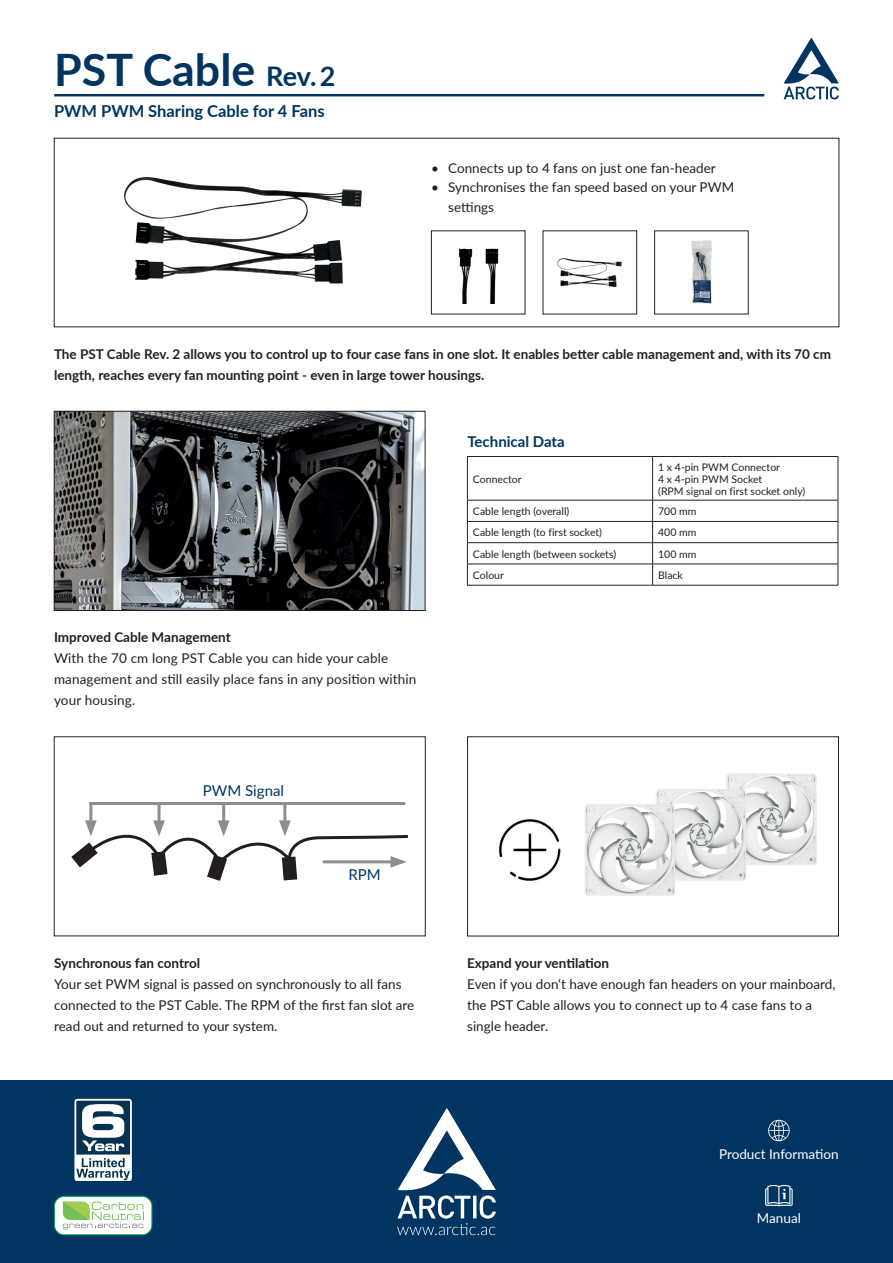
<style>
.page{position:relative;width:893px;height:1263px;background:#fff}
.page>*{position:absolute;margin:0;border:0;box-sizing:border-box;transform-origin:0 0}
.t1{font:700 44.7px "Lato";color:#003562}
.t2{font:700 16.5px "Lato";color:#003562}
.t3{font:700 15px "Lato";color:#003562}
.t4{font:15px "Lato";color:#003562}
.t5{font:13.5px/21px "Lato";color:#231f20}
.t6{font:700 13.5px/21px "Lato";color:#231f20}
.t7{font:13.5px "Lato";color:#fff}
.t8{font:10.5px/12px "Lato";color:#231f20}
.s1{font-size:27px}
</style>
<div class="page">
<div style="left:0;top:1080px;width:893px;height:183px;background:#003562"></div>
<svg style="left:54px;top:736px;width:372px;height:200px"></svg>
<hr style="left:89px;top:802px;width:316px;height:3px;background:#8a8e91">
<hr style="left:89px;top:802px;width:3px;height:24px;background:#8a8e91">
<hr style="left:158px;top:802px;width:3px;height:24px;background:#8a8e91">
<hr style="left:222px;top:802px;width:3px;height:24px;background:#8a8e91">
<hr style="left:283px;top:802px;width:3px;height:24px;background:#8a8e91">
<svg style="left:70px;top:817px;width:341px;height:65px"></svg>
<svg style="left:784px;top:37px;width:55px;height:62px"></svg>
<svg style="left:397px;top:1108px;width:99px;height:127px"></svg>
<img style="left:459px;top:248px;width:40px;height:56px">
<img style="left:557px;top:258px;width:65px;height:29px">
<img style="left:691px;top:240px;width:21px;height:64px">
<img style="left:499px;top:773px;width:318px;height:123px">
<div style="left:467px;top:736px;width:372px;height:200px;border:1px solid #231f20"></div>
<img style="left:56px;top:413px;width:367px;height:196px">
<div style="left:54px;top:411px;width:371px;height:200px;border:1px solid #231f20"></div>
<img style="left:124px;top:177px;width:238px;height:107px">
<hr style="left:54px;top:94px;width:710px;height:2px;background:#003562">
<div style="left:54px;top:1196px;width:98px;height:39px;background:#fff;border-radius:10px"></div>
<div style="left:54px;top:1196px;width:98px;height:39px;border:1px solid #00ac5c;border-radius:10px"></div>
<svg style="left:63px;top:1202px;width:81px;height:27px"></svg>
<div style="left:74px;top:1099px;width:58px;height:81px;background:linear-gradient(to bottom,#f3f5f6,#feffff);border-radius:3px"></div>
<svg style="left:76px;top:1101px;width:54px;height:79px;background:#8b9fae"></svg>
<svg style="left:768px;top:1120px;width:22px;height:21px"></svg>
<svg style="left:765px;top:1185px;width:28px;height:21px"></svg>
<hr style="left:467px;top:456px;width:186px;height:1px;background:#231f20">
<hr style="left:467px;top:457px;width:1px;height:43px;background:#231f20">
<hr style="left:653px;top:456px;width:185px;height:1px;background:#231f20">
<hr style="left:652px;top:457px;width:1px;height:43px;background:#231f20">
<hr style="left:838px;top:457px;width:1px;height:43px;background:#231f20">
<hr style="left:467px;top:500px;width:186px;height:1px;background:#231f20">
<hr style="left:653px;top:500px;width:185px;height:1px;background:#231f20">
<hr style="left:467px;top:521px;width:186px;height:1px;background:#231f20">
<hr style="left:653px;top:521px;width:185px;height:1px;background:#231f20">
<hr style="left:467px;top:542px;width:186px;height:1px;background:#231f20">
<hr style="left:653px;top:542px;width:185px;height:1px;background:#231f20">
<hr style="left:467px;top:564px;width:186px;height:1px;background:#231f20">
<svg style="left:467px;top:500px;width:1px;height:85px"></svg>
<hr style="left:653px;top:564px;width:185px;height:1px;background:#231f20">
<svg style="left:652px;top:500px;width:1px;height:85px"></svg>
<svg style="left:838px;top:500px;width:1px;height:85px"></svg>
<hr style="left:467px;top:585px;width:186px;height:1px;background:#231f20">
<hr style="left:653px;top:585px;width:185px;height:1px;background:#231f20">
<h1 class="t1" style="left:54px;top:37px;width:283px">PST Cable <span class="s1">Rev. 2</span></h1>
<p class="t2" style="left:54px;top:99px;width:272px">PWM PWM Sharing Cable for 4 Fans</p>
<p class="t5" style="left:431px;top:157px;width:286px">• Connects up to 4 fans on just one fan-header</p>
<p class="t5" style="left:448px;top:177px;width:288px;line-height:19.5px;text-indent:-17px">• Synchronises the fan speed based on your PWM settings</p>
<p class="t6" style="left:54px;top:343px;width:778px">The PST Cable Rev. 2 allows you to control up to four case fans in one slot. It enables better cable management and, with its 70 cm length, reaches every fan mounting point - even in large tower housings.</p>
<p class="t3" style="left:467px;top:431px;width:99px">Technical Data</p>
<p class="t8" style="left:473px;top:472px;width:50px">Connector</p>
<p class="t8" style="left:658px;top:460px;width:149px">1 x 4-pin PWM Connector<br>4 x 4-pin PWM Socket<br>(RPM signal on first socket only)</p>
<p class="t6" style="left:54px;top:626px;width:178px">Improved Cable Management</p>
<p class="t5" style="left:54px;top:647px;width:364px">With the 70 cm long PST Cable you can hide your cable management and still easily place fans in any position within your housing.</p>
<p class="t4" style="left:203px;top:780px;width:83px">PWM Signal</p>
<p class="t4" style="left:348px;top:864px;width:34px">RPM</p>
<p class="t6" style="left:54px;top:952px;width:147px">Synchronous fan control</p>
<p class="t5" style="left:54px;top:973px;width:362px">Your set PWM signal is passed on synchronously to all fans connected to the PST Cable. The RPM of the first fan slot are read out and returned to your system.</p>
<p class="t8" style="left:473px;top:505px;width:98px">Cable length (overall)</p>
<p class="t8" style="left:658px;top:505px;width:40px">700 mm</p>
<p class="t8" style="left:473px;top:526px;width:131px">Cable length (to first socket)</p>
<p class="t8" style="left:658px;top:526px;width:40px">400 mm</p>
<p class="t8" style="left:473px;top:547px;width:145px">Cable length (between sockets)</p>
<p class="t8" style="left:658px;top:547px;width:40px">100 mm</p>
<p class="t8" style="left:473px;top:568px;width:32px">Colour</p>
<p class="t8" style="left:658px;top:568px;width:26px">Black</p>
<p class="t6" style="left:467px;top:952px;width:144px">Expand your ventilation</p>
<p class="t5" style="left:467px;top:973px;width:370px">Even if you don‘t have enough fan headers on your mainboard, the PST Cable allows you to connect up to 4 case fans to a single header.</p>
<p class="t7" style="left:719px;top:1145px;width:121px">Product Information</p>
<p class="t7" style="left:757px;top:1209px;width:45px">Manual</p>
</div>
